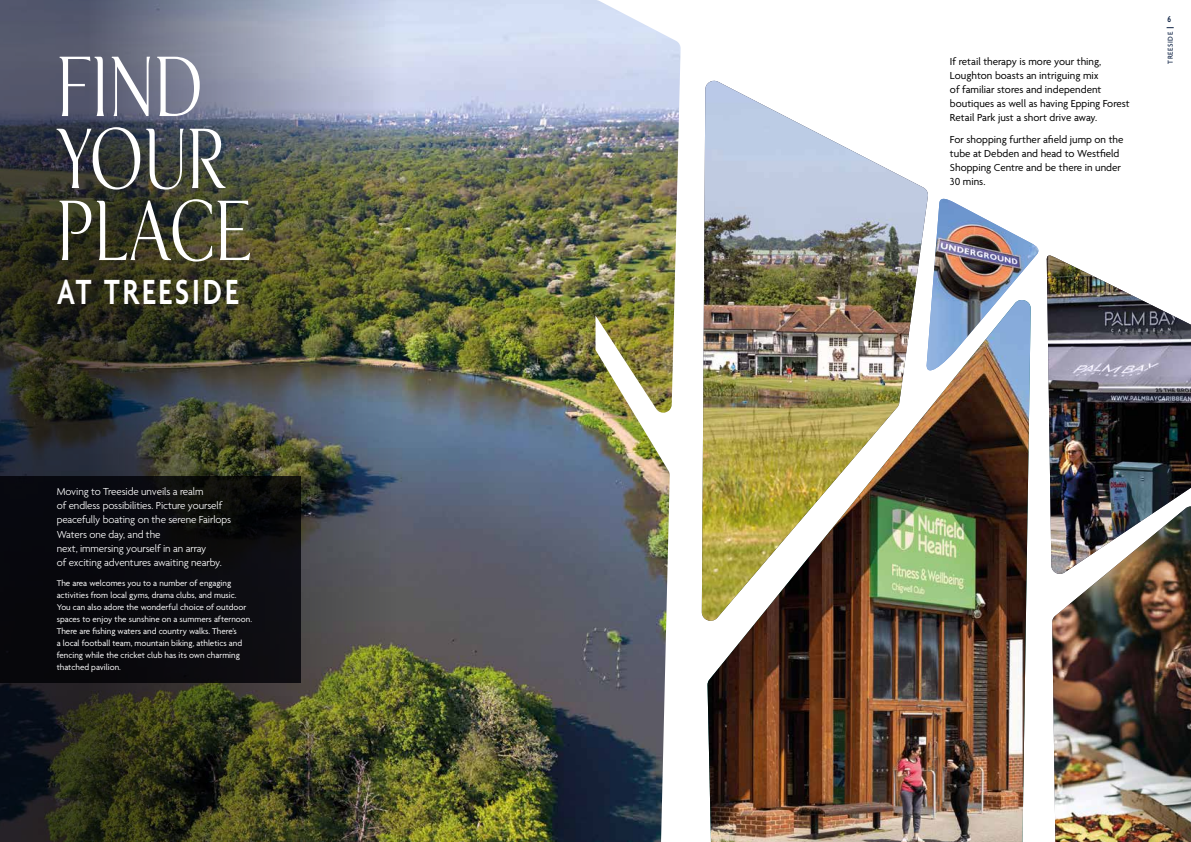
<style>
.page{position:relative;width:1191px;height:842px;background:#fff}
.page>*{position:absolute;margin:0;border:0;box-sizing:border-box;transform-origin:0 0}
.t1{font:75px/72px "KF Display";letter-spacing:-.01em;color:#fff;scale:.79 1}
.t2{font:600 37.8px "Agenda";letter-spacing:.1em;color:#fff;scale:.79 1}
.t3{font:11px/14px "Agenda";color:#000}
.t4{font:300 11px/14px "Agenda";letter-spacing:-.01em;color:#fff}
.t5{font:9px/12px "Agenda";color:#fff}
.t6{font:600 9px "Agenda";color:#0e2244;scale:.79 1}
.t7{font:500 7.6px "Agenda";letter-spacing:.09em;color:#0e2244;scale:.95 1}
</style>
<div class="page">
<img style="left:418px;top:0;width:262px;height:842px">
<img style="left:1052px;top:576px;width:139px;height:266px">
<img style="left:1046px;top:255px;width:145px;height:320px">
<img style="left:707px;top:374px;width:323px;height:468px">
<svg style="left:942px;top:198px;width:88px;height:176px"></svg>
<img style="left:928px;top:199px;width:111px;height:172px">
<img style="left:702px;top:81px;width:226px;height:540px">
<img style="left:0;top:0;width:418px;height:842px">
<div style="left:0;top:476px;width:300px;height:207px;background:#09090e"></div>
<h1 class="t1" style="left:57px;top:53px;width:248px">FIND<br>YOUR<br>PLACE</h1>
<h2 class="t2" style="left:57px;top:271px;width:231px">AT TREESIDE</h2>
<p class="t4" style="left:57px;top:486px;width:176px">Moving to Treeside unveils a realm<br>of endless possibilities. Picture yourself peacefully boating on the serene Fairlops Waters one day, and the<br>next, immersing yourself in an array<br>of exciting adventures awaiting nearby.</p>
<p class="t5" style="left:57px;top:578px;width:197px">The area welcomes you to a number of engaging activities from local gyms, drama clubs, and music.<br>You can also adore the wonderful choice of outdoor spaces to enjoy the sunshine on a summers afternoon.<br>There are fishing waters and country walks. There’s<br>a local football team, mountain biking, athletics and fencing while the cricket club has its own charming thatched pavilion.</p>
<p class="t3" style="left:950px;top:55px;width:181px">If retail therapy is more your thing, Loughton boasts an intriguing mix<br>of familiar stores and independent boutiques as well as having Epping Forest Retail Park just a short drive away.</p>
<p class="t3" style="left:950px;top:133px;width:175px">For shopping further afield jump on the tube at Debden and head to Westfield<br>Shopping Centre and be there in under<br>30 mins.</p>
<p class="t6" style="left:1167px;top:14px;width:6px">6</p>
<p class="t7" style="left:1166px;top:64px;width:35px;rotate:-90deg">TREESIDE</p>
</div>
